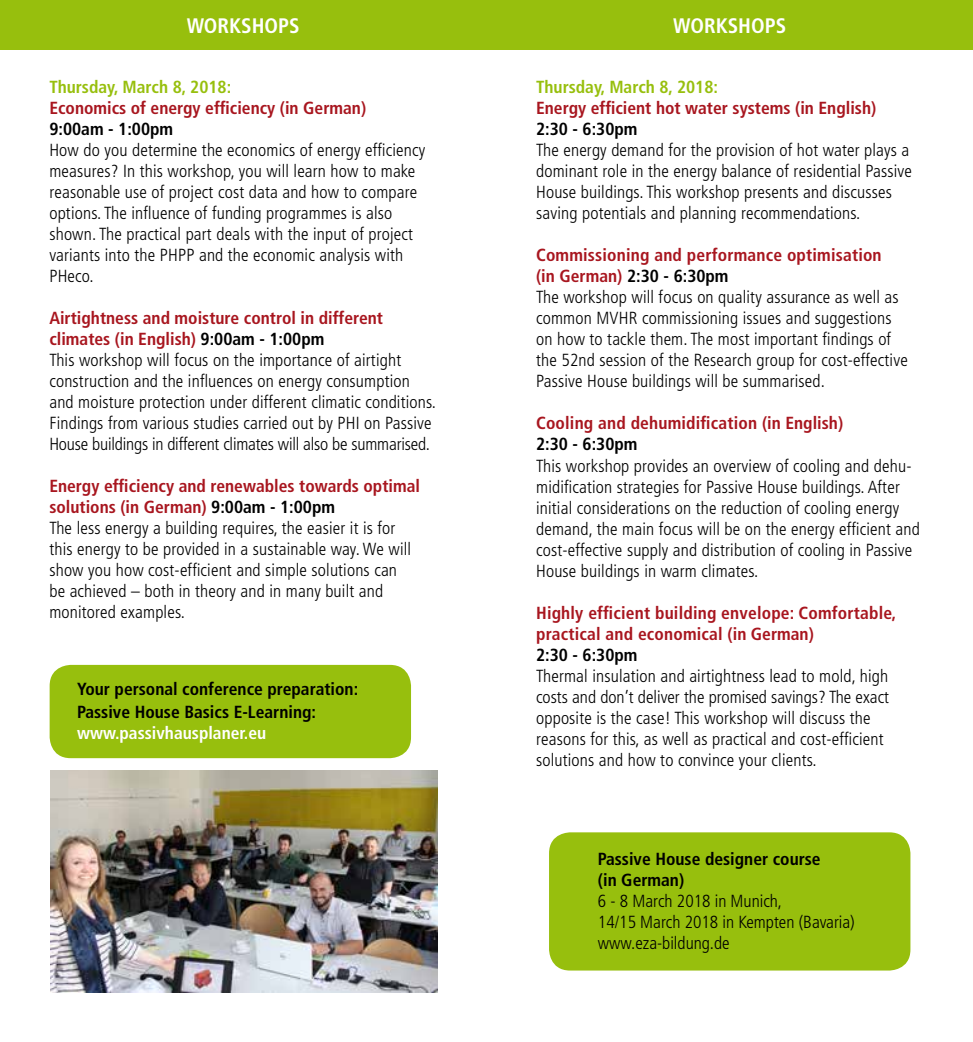
<style>
.page{position:relative;width:973px;height:1042px;background:#fff}
.page>*{position:absolute;margin:0;border:0;box-sizing:border-box;transform-origin:0 0}
.t1{font:700 condensed 21px "Frutiger";color:#fff}
.t2{font:300 condensed 17.5px/21px "Frutiger";letter-spacing:.01em;color:#000}
.t3{font:700 condensed 17.5px/21px "Frutiger";letter-spacing:.01em;color:#a8161f}
.t4{font:700 condensed 17.5px/23.1px "Frutiger";color:#000}
.t5{font:700 condensed 17.5px "Frutiger";color:#97bf0d}
.t6{font:700 condensed 17.5px "Frutiger";color:#fff}
.s1{font-weight:700;color:#a8161f}
.s2{font-weight:700}
</style>
<div class="page">
<div style="left:0;top:0;width:972px;height:50px;background:#97bf0d"></div>
<img style="left:51px;top:770px;width:386px;height:222px">
<div style="left:50px;top:665px;width:361px;height:93px;background:#97bf0d;border-radius:21px"></div>
<div style="left:549px;top:832px;width:361px;height:138px;background:#97bf0d;border-radius:21px"></div>
<p class="t1" style="left:187px;top:13px;width:114px">WORKSHOPS</p>
<p class="t1" style="left:673px;top:13px;width:114px">WORKSHOPS</p>
<p class="t5" style="left:49px;top:77px;width:183px">Thursday, March 8, 2018:</p>
<p class="t3" style="left:49px;top:98px;width:318px">Economics of energy efficiency (in German)</p>
<p class="t4" style="left:49px;top:118px;width:125px">9:00am - 1:00pm</p>
<p class="t2" style="left:49px;top:140px;width:377px">How do you determine the economics of energy efficiency measures? In this workshop, you will learn how to make reasonable use of project cost data and how to compare options. The influence of funding programmes is also shown. The practical part deals with the input of project variants into the PHPP and the economic analysis with PHeco.</p>
<p class="t2" style="left:49px;top:308px;width:388px"><span class="s1">Airtightness and moisture control in different climates (in English)</span> <span class="s2">9:00am - 1:00pm<br></span>This workshop will focus on the importance of airtight construction and the influences on energy consumption and moisture protection under different climatic conditions.<br>Findings from various studies carried out by PHI on Passive House buildings in different climates will also be summarised.</p>
<p class="t2" style="left:49px;top:476px;width:372px"><span class="s1">Energy efficiency and renewables towards optimal solutions (in German)</span> <span class="s2">9:00am - 1:00pm<br></span>The less energy a building requires, the easier it is for this energy to be provided in a sustainable way. We will show you how cost-efficient and simple solutions can<br>be achieved – both in theory and in many built and monitored examples.</p>
<p class="t4" style="left:77px;top:677px;width:282px">Your personal conference preparation:<br>Passive House Basics E-Learning:</p>
<p class="t6" style="left:77px;top:722px;width:190px">www.passivhausplaner.eu</p>
<p class="t5" style="left:536px;top:77px;width:183px">Thursday, March 8, 2018:</p>
<p class="t3" style="left:536px;top:98px;width:341px">Energy efficient hot water systems (in English)</p>
<p class="t4" style="left:536px;top:118px;width:103px">2:30 - 6:30pm</p>
<p class="t2" style="left:536px;top:140px;width:377px">The energy demand for the provision of hot water plays a dominant role in the energy balance of residential Passive House buildings. This workshop presents and discusses saving potentials and planning recommendations.</p>
<p class="t2" style="left:536px;top:245px;width:373px"><span class="s1">Commissioning and performance optimisation<br>(in German)</span> <span class="s2">2:30 - 6:30pm<br></span>The workshop will focus on quality assurance as well as common MVHR commissioning issues and suggestions on how to tackle them. The most important findings of the 52nd session of the Research group for cost-effective Passive House buildings will be summarised.</p>
<p class="t3" style="left:536px;top:413px;width:308px">Cooling and dehumidification (in English)</p>
<p class="t4" style="left:536px;top:433px;width:103px">2:30 - 6:30pm</p>
<p class="t2" style="left:536px;top:455px;width:385px">This workshop provides an overview of cooling and dehu&shy;midification strategies for Passive House buildings. After initial considerations on the reduction of cooling energy demand, the main focus will be on the energy efficient and cost-effective supply and distribution of cooling in Passive House buildings in warm climates.</p>
<p class="t3" style="left:536px;top:602px;width:361px">Highly efficient building envelope: Comfortable, practical and economical (in German)</p>
<p class="t4" style="left:536px;top:643px;width:103px">2:30 - 6:30pm</p>
<p class="t2" style="left:536px;top:665px;width:354px">Thermal insulation and airtightness lead to mold, high costs and don’t deliver the promised savings? The exact opposite is the case! This workshop will discuss the reasons for this, as well as practical and cost-efficient solutions and how to convince your clients.</p>
<p class="t4" style="left:598px;top:849px;width:224px;line-height:21px">Passive House designer course (in German)</p>
<p class="t2" style="left:598px;top:891px;width:258px">6 - 8 March 2018 in Munich,<br>14/15 March 2018 in Kempten (Bavaria) www.eza-bildung.de</p>
</div>
